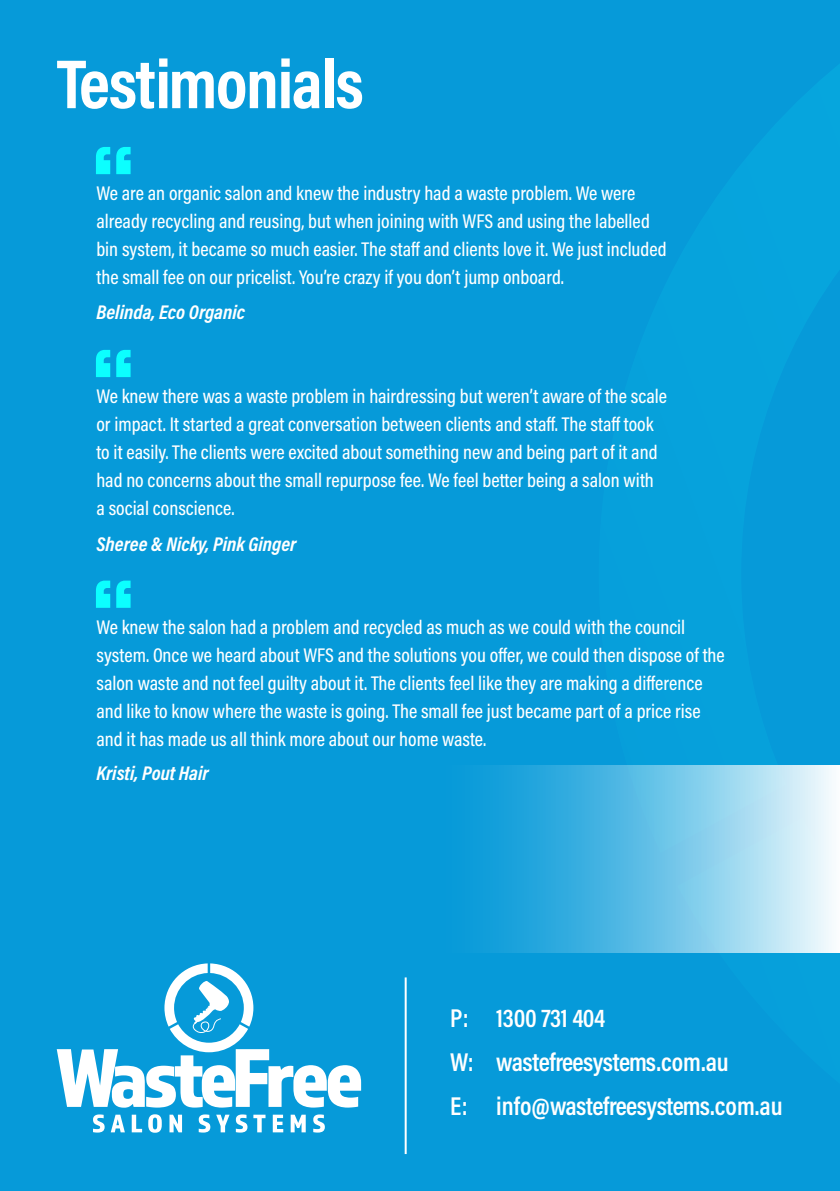
<style>
.page{position:relative;width:840px;height:1191px;background:#fff}
.page>*{position:absolute;margin:0;border:0;box-sizing:border-box;transform-origin:0 0}
.t1{font:700 70px "Acumin Pro Cond";letter-spacing:-.02em;color:#fff}
.t2{font:600 26px/44px "Acumin Pro Cond";letter-spacing:-.02em;color:#fff}
.t3{font:500 20px/28px "Acumin Pro Cond";color:#fff}
.t4{font:italic 700 20px "Acumin Pro Cond";color:#fff}
</style>
<div class="page">
<div style="left:0;top:0;width:839px;height:1191px;background:#069ad9"></div>
<svg style="left:746px;top:65px;width:93px;height:257px;fill:#06a5dd"></svg>
<svg style="left:93px;top:1114px;width:12px;height:18px"></svg>
<svg style="left:111px;top:1114px;width:14px;height:18px"></svg>
<svg style="left:132px;top:1114px;width:10px;height:18px"></svg>
<svg style="left:148px;top:1114px;width:14px;height:18px"></svg>
<svg style="left:169px;top:1114px;width:13px;height:18px"></svg>
<svg style="left:199px;top:1114px;width:11px;height:18px"></svg>
<svg style="left:216px;top:1114px;width:13px;height:18px"></svg>
<svg style="left:236px;top:1114px;width:11px;height:18px"></svg>
<svg style="left:253px;top:1114px;width:12px;height:18px"></svg>
<svg style="left:272px;top:1114px;width:11px;height:18px"></svg>
<svg style="left:290px;top:1114px;width:15px;height:18px"></svg>
<svg style="left:313px;top:1114px;width:12px;height:18px"></svg>
<svg style="left:57px;top:963px;width:304px;height:144px"></svg>
<svg style="left:96px;top:147px;width:34px;height:27px"></svg>
<svg style="left:96px;top:580px;width:34px;height:28px"></svg>
<svg style="left:96px;top:350px;width:34px;height:27px"></svg>
<hr style="left:404px;top:977px;width:2px;height:177px;background:#fff">
<svg style="left:486px;top:765px;width:353px;height:187px;background:#73c6e9"></svg>
<p class="t1" style="left:57px;top:38px;width:308px">Testimonials</p>
<p class="t3" style="left:96px;top:179px;width:571px">We are an organic salon and knew the industry had a waste problem. We were already recycling and reusing, but when joining with WFS and using the labelled bin system, it became so much easier. The staff and clients love it. We just included the small fee on our pricelist. You’re crazy if you don’t jump onboard.</p>
<p class="t4" style="left:96px;top:299px;width:150px">Belinda, Eco Organic</p>
<p class="t3" style="left:96px;top:382px;width:572px">We knew there was a waste problem in hairdressing but weren’t aware of the scale or impact. It started a great conversation between clients and staff. The staff took to it easily. The clients were excited about something new and being part of it and had no concerns about the small repurpose fee. We feel better being a salon with a social conscience.</p>
<p class="t4" style="left:96px;top:530px;width:201px">Sheree &amp; Nicky, Pink Ginger</p>
<p class="t3" style="left:96px;top:612px;width:629px">We knew the salon had a problem and recycled as much as we could with the council system. Once we heard about WFS and the solutions you offer, we could then dispose of the salon waste and not feel guilty about it. The clients feel like they are making a difference and like to know where the waste is going. The small fee just became part of a price rise and it has made us all think more about our home waste.</p>
<p class="t4" style="left:96px;top:760px;width:114px">Kristi, Pout Hair</p>
<p class="t2" style="left:450px;top:995px;width:280px">P: 1300 731 404<br>W: wastefreesystems.com.au</p>
<p class="t2" style="left:450px;top:1083px;width:333px">E: info@wastefreesystems.com.au</p>
</div>
